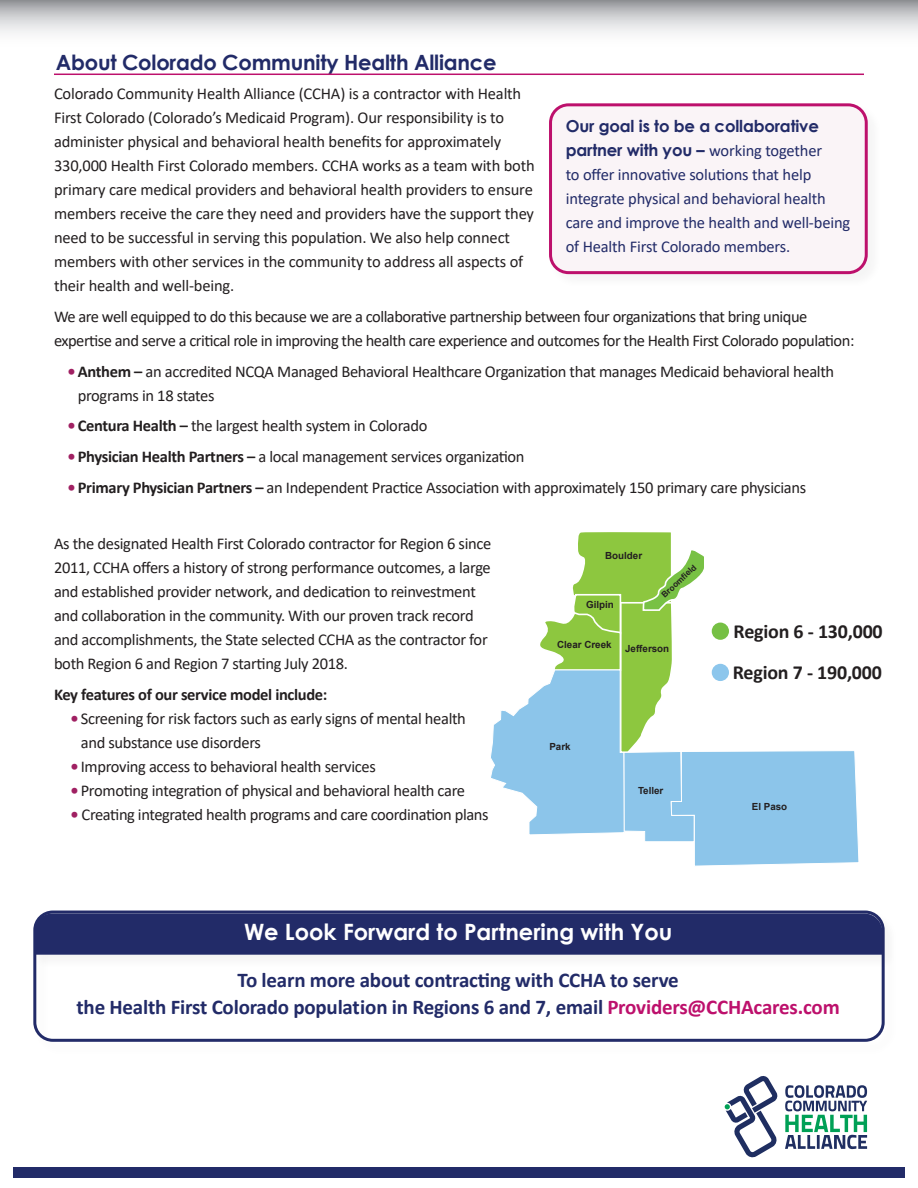
<style>
.page{position:relative;width:918px;height:1188px;background:#fff}
.page>*{position:absolute;margin:0;border:0;box-sizing:border-box;transform-origin:0 0}
.t1{font:700 22.5px "Century Gothic";color:#fff}
.t2{font:700 21px/27px "Calibri";letter-spacing:-.01em;color:#222b68;text-align:center}
.t3{font:700 21px "Century Gothic";letter-spacing:-.01em;color:#222b68}
.t4{font:700 19.95px "Calibri";letter-spacing:-.01em;color:#231f20}
.t5{font:16.5px/24px "Calibri";letter-spacing:-.02em;color:#231f20}
.t6{font:16.5px/24px "Calibri";letter-spacing:-.01em;color:#222b68}
.t7{font:700 16.5px "Calibri";letter-spacing:-.02em;color:#231f20}
.t8{font:700 9.75px "Arial";color:#231f20}
.t9{font:700 8.25px "Arial";color:#231f20}
.s1{font-weight:700;color:#a02062}
.s2{font-weight:700}
.s3{font-family:"Century Gothic";font-weight:700}
.s4{color:#bd106c}
</style>
<div class="page">
<svg style="left:0;top:0;width:918px;height:33px;background:#cacbcd"></svg>
<svg style="left:725px;top:1076px;width:142px;height:82px"></svg>
<svg style="left:491px;top:532px;width:368px;height:334px"></svg>
<div style="left:712px;top:623px;width:17px;height:17px;background:#76c044;border-radius:50%"></div>
<div style="left:712px;top:664px;width:17px;height:17px;background:#8cc6ec;border-radius:50%"></div>
<div style="left:13px;top:1167px;width:892px;height:11px;background:#222b68"></div>
<div style="left:548px;top:102px;width:335px;height:187px;background:#fafafa"></div>
<div style="left:551px;top:105px;width:315px;height:168px;background:#faf4f7;border-radius:18px"></div>
<div style="left:549px;top:103px;width:319px;height:171px;border:3px solid #bd106c;border-radius:18px"></div>
<hr style="left:54px;top:74px;width:810px;height:1px;background:#bd106c">
<div style="left:33px;top:911px;width:852px;height:131px;border:3px solid #222b68;border-radius:18px"></div>
<div style="left:33px;top:912px;width:865px;height:58px;background:#231f20;opacity:.05"></div>
<div style="left:34px;top:914px;width:848px;height:41px;background:#222b68"></div>
<p class="t3" style="left:56px;top:46px;width:442px">About Colorado Community Health Alliance</p>
<p class="t5" style="left:54px;top:81px;width:482px">Colorado Community Health Alliance (CCHA) is a contractor with Health First Colorado (Colorado’s Medicaid Program). Our responsibility is to administer physical and behavioral health benefits for approximately 330,000 Health First Colorado members. CCHA works as a team with both primary care medical providers and behavioral health providers to ensure members receive the care they need and providers have the support they need to be successful in serving this population. We also help connect members with other services in the community to address all aspects of their health and well-being.</p>
<p class="t5" style="left:54px;top:304px;width:802px">We are well equipped to do this because we are a collaborative partnership between four organizations that bring unique expertise and serve a critical role in improving the health care experience and outcomes for the Health First Colorado population:</p>
<p class="t5" style="left:78px;top:359px;width:758px;text-indent:-10px"><span class="s1">•</span> <span class="s2">Anthem –</span> an accredited NCQA Managed Behavioral Healthcare Organization that manages Medicaid behavioral health programs in 18 states</p>
<p class="t5" style="left:67px;top:413px;width:361px"><span class="s1">•</span> <span class="s2">Centura Health –</span> the largest health system in Colorado</p>
<p class="t5" style="left:67px;top:444px;width:459px"><span class="s1">•</span> <span class="s2">Physician Health Partners –</span> a local management services organization</p>
<p class="t5" style="left:67px;top:475px;width:740px"><span class="s1">•</span> <span class="s2">Primary Physician Partners –</span> an Independent Practice Association with approximately 150 primary care physicians</p>
<p class="t6" style="left:566px;top:114px;width:286px"><span class="s3">Our goal is to be a collaborative partner with you –</span> working together<br>to offer innovative solutions that help integrate physical and behavioral health care and improve the health and well-being of Health First Colorado members.</p>
<p class="t5" style="left:54px;top:531px;width:439px">As the designated Health First Colorado contractor for Region 6 since 2011, CCHA offers a history of strong performance outcomes, a large and established provider network, and dedication to reinvestment and collaboration in the community. With our proven track record and accomplishments, the State selected CCHA as the contractor for both Region 6 and Region 7 starting July 2018.</p>
<p class="t7" style="left:54px;top:683px;width:275px">Key features of our service model include:</p>
<p class="t5" style="left:81px;top:706px;width:387px;text-indent:-10px"><span class="s1">•</span> Screening for risk factors such as early signs of mental health and substance use disorders</p>
<p class="t5" style="left:70px;top:754px;width:307px"><span class="s1">•</span> Improving access to behavioral health services</p>
<p class="t5" style="left:70px;top:778px;width:396px"><span class="s1">•</span> Promoting integration of physical and behavioral health care</p>
<p class="t5" style="left:70px;top:802px;width:420px"><span class="s1">•</span> Creating integrated health programs and care coordination plans</p>
<p class="t8" style="left:605px;top:549px;width:39px">Boulder</p>
<p class="t8" style="left:586px;top:598px;width:29px">Gilpin</p>
<p class="t9" style="left:659px;top:592px;width:45px;rotate:-43deg">Broomfield</p>
<p class="t8" style="left:557px;top:638px;width:56px">Clear Creek</p>
<p class="t8" style="left:625px;top:642px;width:46px">Jefferson</p>
<p class="t8" style="left:549px;top:740px;width:23px">Park</p>
<p class="t8" style="left:638px;top:784px;width:27px">Teller</p>
<p class="t4" style="left:734px;top:617px;width:151px">Region 6 - 130,000</p>
<p class="t4" style="left:733px;top:658px;width:151px">Region 7 - 190,000</p>
<p class="t8" style="left:752px;top:800px;width:37px">El Paso</p>
<p class="t1" style="left:244px;top:915px;width:430px">We Look Forward to Partnering with You</p>
<p class="t2" style="left:77px;top:966px;width:765px">To learn more about contracting with CCHA to serve<br>the Health First Colorado population in Regions 6 and 7, email <span class="s4">Providers@CCHAcares.com</span></p>
</div>
